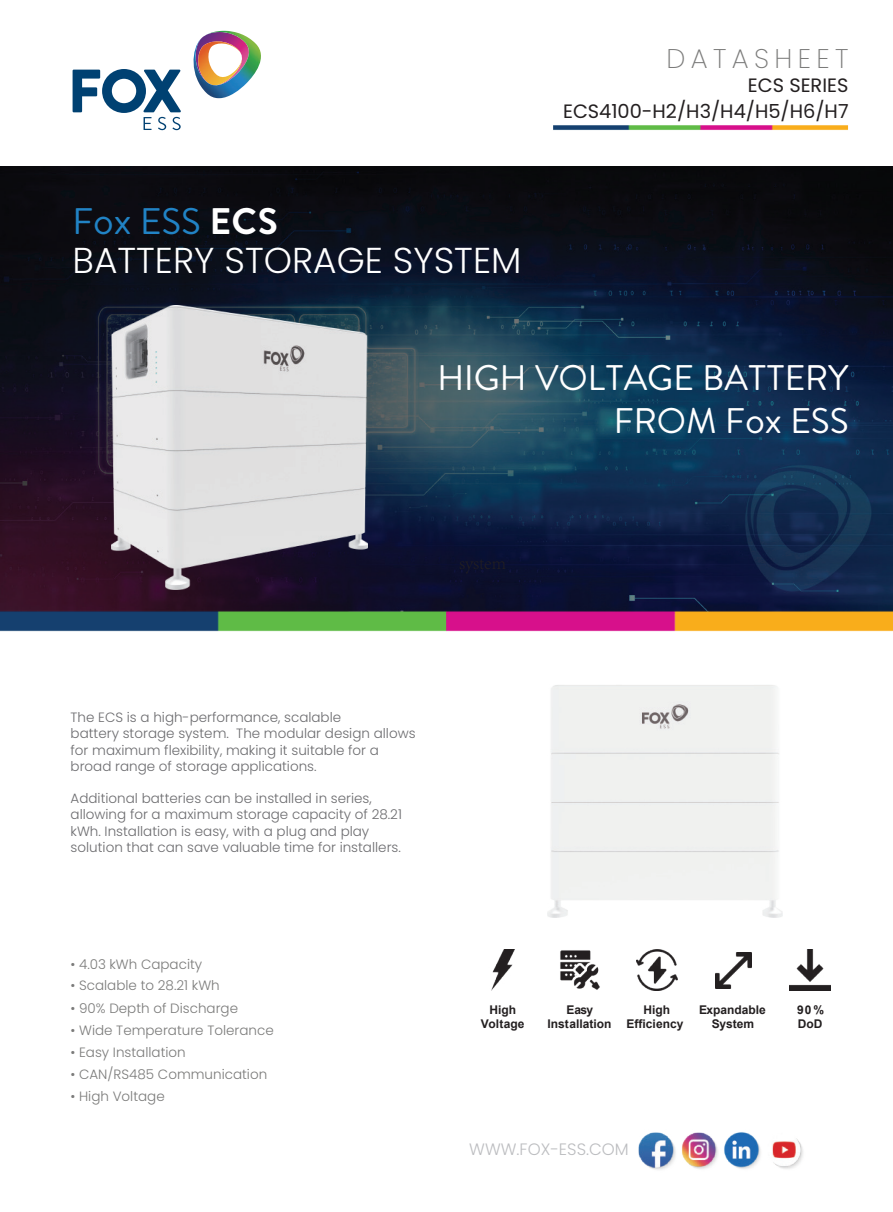
<style>
.page{position:relative;width:893px;height:1212px;background:#fff}
.page>*{position:absolute;margin:0;border:0;box-sizing:border-box;transform-origin:0 0}
.t1{font:36.9px "Brandon Text";color:#2183c5}
.t2{font:300 36px "Poppins";color:#fff}
.t3{font:35.55px/42.6px "Brandon Text";color:#fff;text-align:right}
.t4{font:200 27px "Poppins";letter-spacing:.2em;color:#7b7b7a}
.t5{font:19.35px "Poppins";color:#231f20}
.t6{font:300 16.5px "Poppins";color:#bcbdc0}
.t7{font:300 13.5px/16.2px "Poppins";color:#6c6c6f}
.t8{font:300 13.5px "Poppins";color:#7b7b7a}
.t9{font:700 12px/14.4px "Arial";color:#231f20;text-align:center}
.s1{font-weight:700;color:#fff}
</style>
<div class="page">
<img style="left:0;top:167px;width:893px;height:425px">
<img style="left:491px;top:950px;width:24px;height:41px">
<img style="left:790px;top:950px;width:41px;height:41px">
<img style="left:715px;top:952px;width:36px;height:36px">
<img style="left:560px;top:950px;width:40px;height:40px">
<img style="left:636px;top:950px;width:41px;height:41px">
<img style="left:0;top:592px;width:893px;height:40px">
<img style="left:553px;top:125px;width:295px;height:5px">
<img style="left:547px;top:685px;width:236px;height:232px">
<img style="left:638px;top:1132px;width:165px;height:38px">
<img style="left:111px;top:305px;width:257px;height:284px">
<svg style="left:73px;top:69px;width:108px;height:61px"></svg>
<img style="left:193px;top:31px;width:68px;height:67px">
<h1 class="t1" style="left:73px;top:196px;width:207px">Fox ESS <span class="s1">ECS</span></h1>
<h2 class="t2" style="left:73px;top:240px;width:450px">BATTERY STORAGE SYSTEM</h2>
<h3 class="t4" style="left:666px;top:43px;width:184px">DATASHEET</h3>
<h3 class="t5" style="left:563px;top:100px;width:287px">ECS4100-H2/H3/H4/H5/H6/H7</h3>
<h3 class="t5" style="left:748px;top:74px;width:102px">ECS SERIES</h3>
<h3 class="t3" style="left:437px;top:355px;width:413px">HIGH VOLTAGE BATTERY<br>FROM Fox ESS</h3>
<p class="t7" style="left:71px;top:709px;width:346px">The ECS is a high-performance, scalable<br>battery storage system. The modular design allows for maximum flexibility, making it suitable for a broad range of storage applications.</p>
<p class="t7" style="left:71px;top:790px;width:333px">Additional batteries can be installed in series, allowing for a maximum storage capacity of 28.21 kWh. Installation is easy, with a plug and play solution that can save valuable time for installers.</p>
<p class="t8" style="left:70px;top:957px;width:133px">• 4.03 kWh Capacity</p>
<p class="t8" style="left:70px;top:978px;width:151px">• Scalable to 28.21 kWh</p>
<p class="t8" style="left:70px;top:1000px;width:169px">• 90% Depth of Discharge</p>
<p class="t8" style="left:70px;top:1022px;width:205px">• Wide Temperature Tolerance</p>
<p class="t8" style="left:70px;top:1044px;width:117px">• Easy Installation</p>
<p class="t8" style="left:70px;top:1066px;width:198px">• CAN/RS485 Communication</p>
<p class="t8" style="left:70px;top:1088px;width:96px">• High Voltage</p>
<p class="t9" style="left:481px;top:1002px;width:45px">High<br>Voltage</p>
<p class="t9" style="left:547px;top:1002px;width:65px">Easy<br>Installation</p>
<p class="t9" style="left:627px;top:1002px;width:58px">High<br>Efficiency</p>
<p class="t9" style="left:699px;top:1002px;width:68px">Expandable<br>System</p>
<p class="t9" style="left:797px;top:1002px;width:29px;text-align:left">90%<br>DoD</p>
<p class="t6" style="left:469px;top:1139px;width:161px">WWW.FOX-ESS.COM</p>
</div>
